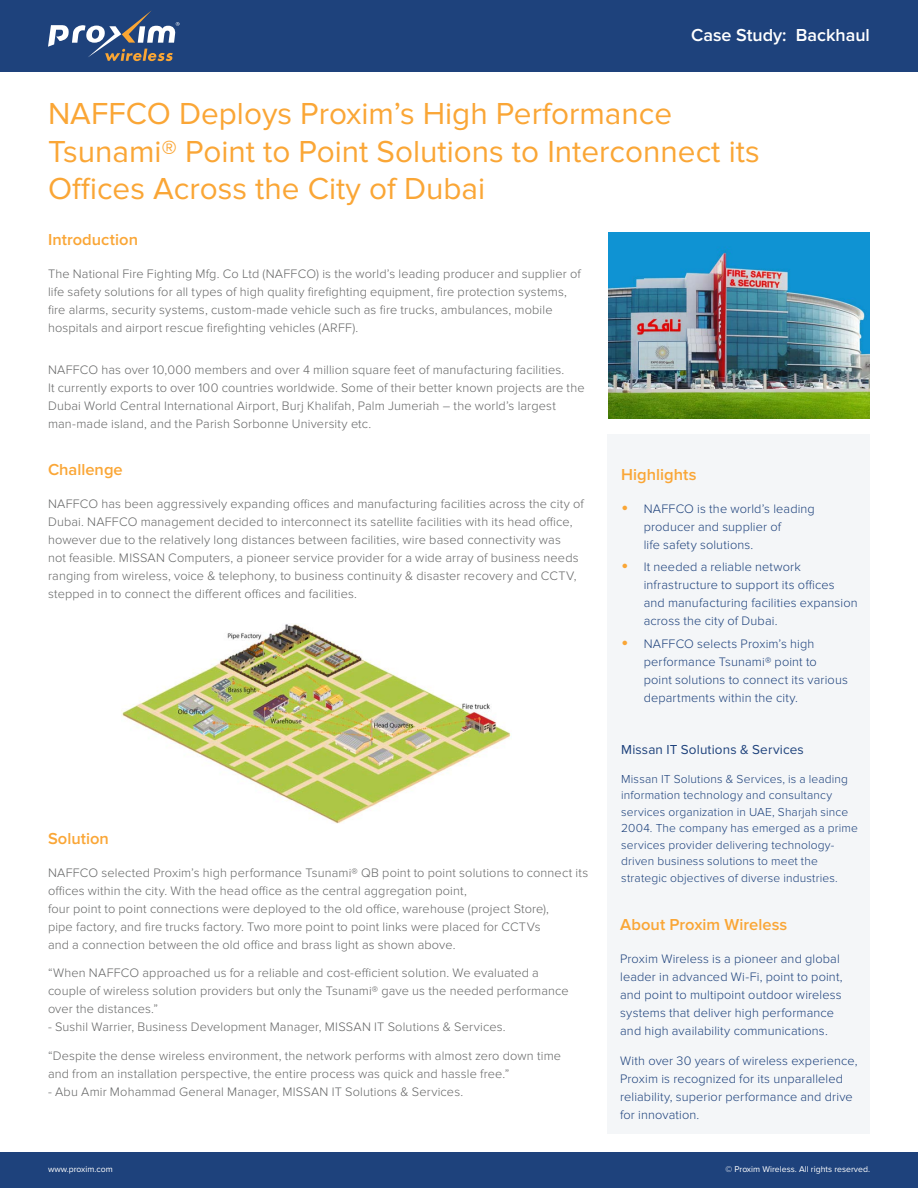
<style>
.page{position:relative;width:918px;height:1188px;background:#fff}
.page>*{position:absolute;margin:0;border:0;box-sizing:border-box;transform-origin:0 0}
.t1{font:31.5px/37.5px "Proxima Nova";color:#faa636}
.t2{font:600 18px "Proxima Nova";color:#fff}
.t3{font:600 16.5px "Proxima Nova";color:#faa636}
.t4{font:13.5px "Proxima Nova";letter-spacing:.01em;color:#1e427c}
.t5{font:300 12.75px/18px "Proxima Nova";letter-spacing:.01em;color:#666767}
.t6{font:300 12.75px/18px "Proxima Nova";letter-spacing:.01em;color:#1e427c}
.t7{font:300 12px/16.5px "Proxima Nova";letter-spacing:.015em;color:#1e427c}
.t8{font:8.7px "Proxima Nova";color:#fff}
.s1{font-weight:400;font-size:21px;color:#faa636}
</style>
<div class="page">
<div style="left:0;top:1152px;width:918px;height:36px;background:#1e427c"></div>
<div style="left:608px;top:434px;width:262px;height:699px;background:#f4f6f8"></div>
<div style="left:0;top:0;width:918px;height:72px;background:#1e427c"></div>
<svg style="left:48px;top:10px;width:132px;height:51px"></svg>
<img style="left:608px;top:232px;width:262px;height:186px">
<img style="left:122px;top:624px;width:389px;height:199px">
<h2 class="t2" style="left:691px;top:25px;width:180px">Case Study: Backhaul</h2>
<h1 class="t1" style="left:48px;top:95px;width:713px">NAFFCO Deploys Proxim’s High Performance<br>Tsunami® Point to Point Solutions to Interconnect its<br>Offices Across the City of Dubai</h1>
<p class="t3" style="left:48px;top:230px;width:92px">Introduction</p>
<p class="t5" style="left:48px;top:265px;width:534px">The National Fire Fighting Mfg. Co Ltd (NAFFCO) is the world’s leading producer and supplier of life safety solutions for all types of high quality firefighting equipment, fire protection systems, fire alarms, security systems, custom-made vehicle such as fire trucks, ambulances, mobile hospitals and airport rescue firefighting vehicles (ARFF).</p>
<p class="t5" style="left:48px;top:361px;width:538px">NAFFCO has over 10,000 members and over 4 million square feet of manufacturing facilities.<br>It currently exports to over 100 countries worldwide. Some of their better known projects are the Dubai World Central International Airport, Burj Khalifah, Palm Jumeriah – the world’s largest man-made island, and the Parish Sorbonne University etc.</p>
<p class="t3" style="left:48px;top:460px;width:76px">Challenge</p>
<p class="t5" style="left:48px;top:495px;width:537px">NAFFCO has been aggressively expanding offices and manufacturing facilities across the city of Dubai. NAFFCO management decided to interconnect its satellite facilities with its head office, however due to the relatively long distances between facilities, wire based connectivity was<br>not feasible. MISSAN Computers, a pioneer service provider for a wide array of business needs ranging from wireless, voice &amp; telephony, to business continuity &amp; disaster recovery and CCTV, stepped in to connect the different offices and facilities.</p>
<p class="t3" style="left:48px;top:829px;width:62px">Solution</p>
<p class="t5" style="left:48px;top:864px;width:542px">NAFFCO selected Proxim’s high performance Tsunami® QB point to point solutions to connect its offices within the city. With the head office as the central aggregation point,<br>four point to point connections were deployed to the old office, warehouse (project Store),<br>pipe factory, and fire trucks factory. Two more point to point links were placed for CCTVs<br>and a connection between the old office and brass light as shown above.</p>
<p class="t5" style="left:48px;top:964px;width:522px">“When NAFFCO approached us for a reliable and cost-efficient solution. We evaluated a couple of wireless solution providers but only the Tsunami® gave us the needed performance over the distances.”</p>
<p class="t5" style="left:48px;top:1018px;width:459px">- Sushil Warrier, Business Development Manager, MISSAN IT Solutions &amp; Services.</p>
<p class="t5" style="left:48px;top:1047px;width:515px">“Despite the dense wireless environment, the network performs with almost zero down time and from an installation perspective, the entire process was quick and hassle free.”</p>
<p class="t5" style="left:48px;top:1083px;width:417px">- Abu Amir Mohammad General Manager, MISSAN IT Solutions &amp; Services.</p>
<p class="t3" style="left:621px;top:465px;width:77px">Highlights</p>
<p class="t6" style="left:644px;top:499px;width:173px;text-indent:-22px"><span class="s1">•</span> NAFFCO is the world’s leading producer and supplier of<br>life safety solutions.</p>
<p class="t6" style="left:644px;top:558px;width:215px;text-indent:-22px"><span class="s1">•</span> It needed a reliable network infrastructure to support its offices and manufacturing facilities expansion across the city of Dubai.</p>
<p class="t6" style="left:644px;top:634px;width:206px;text-indent:-22px"><span class="s1">•</span> NAFFCO selects Proxim’s high performance Tsunami® point to point solutions to connect its various departments within the city.</p>
<p class="t4" style="left:621px;top:742px;width:184px">Missan IT Solutions &amp; Services</p>
<p class="t7" style="left:621px;top:770px;width:238px">Missan IT Solutions &amp; Services, is a leading information technology and consultancy services organization in UAE, Sharjah since 2004. The company has emerged as a prime services provider delivering technology&shy;driven business solutions to meet the strategic objectives of diverse industries.</p>
<p class="t3" style="left:620px;top:915px;width:169px">About Proxim Wireless</p>
<p class="t6" style="left:620px;top:950px;width:224px">Proxim Wireless is a pioneer and global leader in advanced Wi-Fi, point to point, and point to multipoint outdoor wireless systems that deliver high performance and high availability communications.</p>
<p class="t6" style="left:620px;top:1052px;width:239px">With over 30 years of wireless experience, Proxim is recognized for its unparalleled reliability, superior performance and drive for innovation.</p>
<p class="t8" style="left:48px;top:1164px;width:66px">www.proxim.com</p>
<p class="t8" style="left:725px;top:1164px;width:146px">© Proxim Wireless. All rights reserved.</p>
</div>
